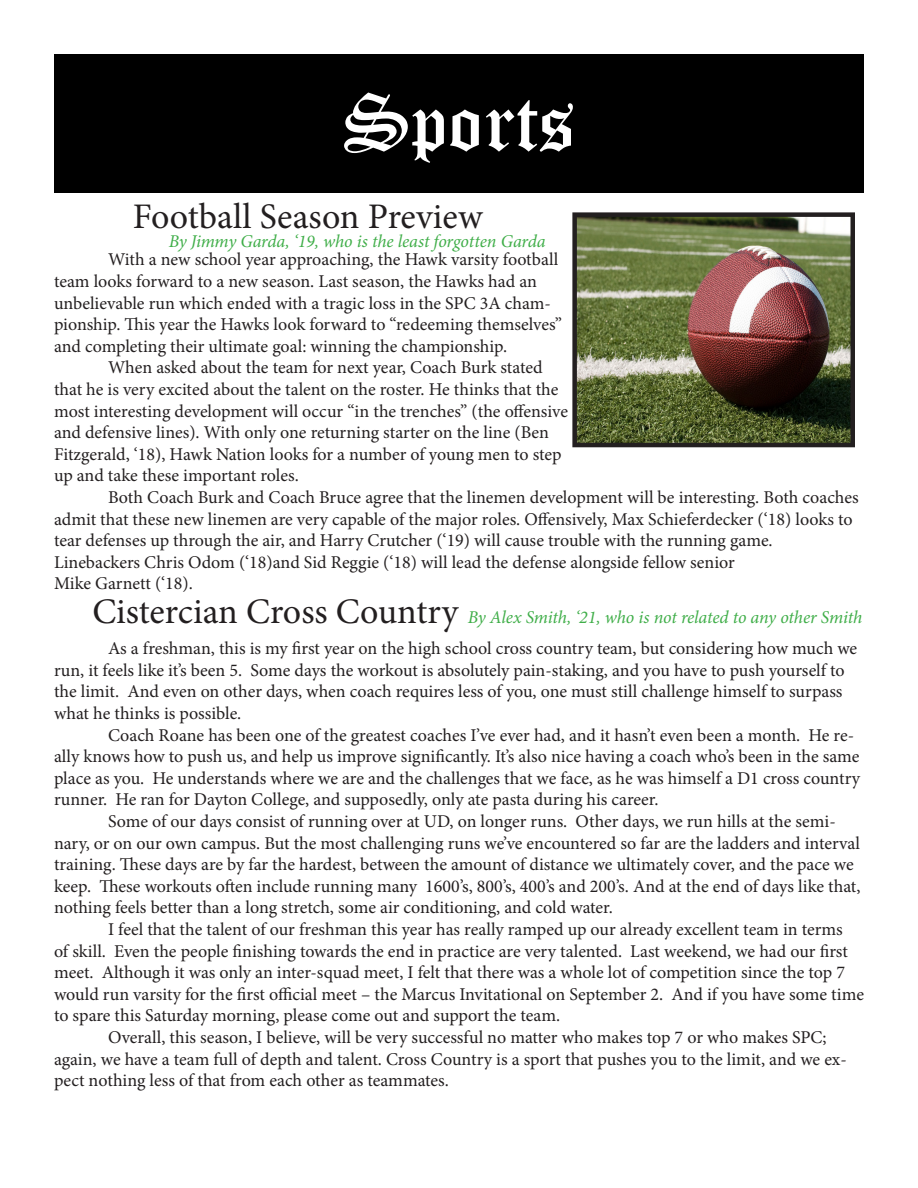
<style>
.page{position:relative;width:918px;height:1188px;background:#fff}
.page>*{position:absolute;margin:0;border:0;box-sizing:border-box;transform-origin:0 0}
.t1{font:81px "Old English Text";color:#fff}
.t2{font:36px "Minion Pro";color:#231f20}
.t3{font:18px/21.6px "Minion Pro";letter-spacing:-.005em;color:#231f20}
.t4{font:italic 18px "Minion Pro";letter-spacing:-.01em;color:#40ae49}
</style>
<div class="page">
<div style="left:54px;top:54px;width:810px;height:139px;background:#000"></div>
<img style="left:577px;top:217px;width:273px;height:225px">
<div style="left:572px;top:212px;width:283px;height:235px;border:4px solid #231f20"></div>
<p class="t1" style="left:343px;top:70px;width:234px">Sports</p>
<p class="t2" style="left:133px;top:192px;width:352px">Football Season Preview</p>
<p class="t3" style="left:54px;top:249px;width:510px;text-indent:54px">With a new school year approaching, the Hawk varsity football team looks forward to a new season. Last season, the Hawks had an unbelievable run which ended with a tragic loss in the SPC 3A cham&shy;pionship. This year the Hawks look forward to “redeeming themselves” and completing their ultimate goal: winning the championship.</p>
<p class="t3" style="left:54px;top:357px;width:506px;text-indent:54px">When asked about the team for next year, Coach Burk stated that he is very excited about the talent on the roster. He thinks that the</p>
<p class="t3" style="left:54px;top:400px;width:516px">most interesting development will occur “in the trenches” (the offensive and defensive lines). With only one returning starter on the line (Ben Fitzgerald, ‘18), Hawk Nation looks for a number of young men to step up and take these important roles.</p>
<p class="t3" style="left:54px;top:487px;width:806px;text-indent:54px">Both Coach Burk and Coach Bruce agree that the linemen development will be interesting. Both coaches admit that these new linemen are very capable of the major roles. Offensively, Max Schieferdecker (‘18) looks to tear defenses up through the air, and Harry Crutcher (‘19) will cause trouble with the running game.</p>
<p class="t3" style="left:54px;top:551px;width:682px">Linebackers Chris Odom (‘18)and Sid Reggie (‘18) will lead the defense alongside fellow senior</p>
<p class="t3" style="left:54px;top:573px;width:140px">Mike Garnett (‘18).</p>
<p class="t4" style="left:169px;top:229px;width:378px">By Jimmy Garda, ‘19, who is the least forgotten Garda</p>
<p class="t2" style="left:92px;top:587px;width:368px">Cistercian Cross Country</p>
<p class="t4" style="left:468px;top:605px;width:396px">By Alex Smith, ‘21, who is not related to any other Smith</p>
<p class="t3" style="left:108px;top:638px;width:751px">As a freshman, this is my first year on the high school cross country team, but considering how much we</p>
<p class="t3" style="left:54px;top:659px;width:792px">run, it feels like it’s been 5. Some days the workout is absolutely pain-staking, and you have to push yourself to</p>
<p class="t3" style="left:54px;top:681px;width:790px">the limit. And even on other days, when coach requires less of you, one must still challenge himself to surpass</p>
<p class="t3" style="left:54px;top:703px;width:189px">what he thinks is possible.</p>
<p class="t3" style="left:108px;top:724px;width:748px">Coach Roane has been one of the greatest coaches I’ve ever had, and it hasn’t even been a month. He re-</p>
<p class="t3" style="left:54px;top:746px;width:807px">ally knows how to push us, and help us improve significantly. It’s also nice having a coach who’s been in the same</p>
<p class="t3" style="left:54px;top:767px;width:808px">place as you. He understands where we are and the challenges that we face, as he was himself a D1 cross country</p>
<p class="t3" style="left:54px;top:789px;width:606px">runner. He ran for Dayton College, and supposedly, only ate pasta during his career.</p>
<p class="t3" style="left:108px;top:811px;width:729px">Some of our days consist of running over at UD, on longer runs. Other days, we run hills at the semi-</p>
<p class="t3" style="left:54px;top:832px;width:808px">nary, or on our own campus. But the most challenging runs we’ve encountered so far are the ladders and interval</p>
<p class="t3" style="left:54px;top:854px;width:801px">training. These days are by far the hardest, between the amount of distance we ultimately cover, and the pace we</p>
<p class="t3" style="left:54px;top:875px;width:808px">keep. These workouts often include running many 1600’s, 800’s, 400’s and 200’s. And at the end of days like that,</p>
<p class="t3" style="left:54px;top:897px;width:560px">nothing feels better than a long stretch, some air conditioning, and cold water.</p>
<p class="t3" style="left:108px;top:919px;width:736px">I feel that the talent of our freshman this year has really ramped up our already excellent team in terms</p>
<p class="t3" style="left:54px;top:940px;width:795px">of skill. Even the people finishing towards the end in practice are very talented. Last weekend, we had our first</p>
<p class="t3" style="left:54px;top:962px;width:793px">meet. Although it was only an inter-squad meet, I felt that there was a whole lot of competition since the top 7</p>
<p class="t3" style="left:54px;top:983px;width:812px">would run varsity for the first official meet – the Marcus Invitational on September 2. And if you have some time</p>
<p class="t3" style="left:54px;top:1005px;width:508px">to spare this Saturday morning, please come out and support the team.</p>
<p class="t3" style="left:108px;top:1027px;width:720px">Overall, this season, I believe, will be very successful no matter who makes top 7 or who makes SPC;</p>
<p class="t3" style="left:54px;top:1048px;width:794px">again, we have a team full of depth and talent. Cross Country is a sport that pushes you to the limit, and we ex-</p>
<p class="t3" style="left:54px;top:1070px;width:397px">pect nothing less of that from each other as teammates.</p>
</div>
